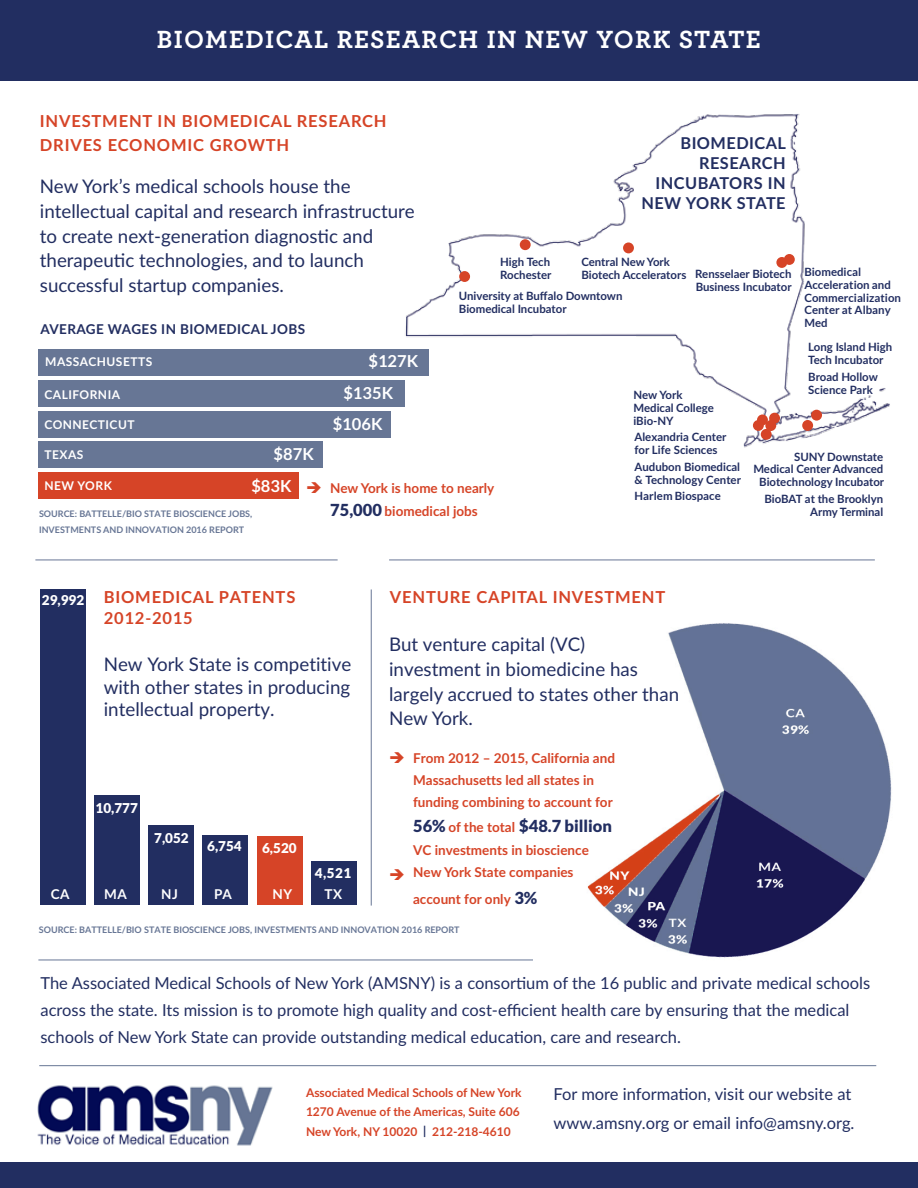
<style>
.page{position:relative;width:918px;height:1188px;background:#fff}
.page>*{position:absolute;margin:0;border:0;box-sizing:border-box;transform-origin:0 0}
.t1{font:700 26.1px "Archer";letter-spacing:.05em;color:#fff}
.t2{font:18.75px/24.8px "Lato";color:#222e61}
.t3{font:16.5px/27px "Lato";color:#222e61}
.t4{font:700 16.5px/21.6px "Lato";letter-spacing:.05em;color:#d64427}
.t5{font:900 16.5px "Lato";color:#222e61}
.t6{font:700 16.5px/32.4px "Lato";color:#fff}
.t7{font:700 16.35px/20.1px "Lato";letter-spacing:.03em;color:#222e61;text-align:right}
.t8{font:700 13.5px/21.8px "Lato";color:#d64427}
.t9{font:900 13.5px "Lato";color:#fff}
.t10{font:700 13.5px "Lato";letter-spacing:.03em;color:#222e61}
.t11{font:700 13.5px "Lato";letter-spacing:.04em;color:#fff}
.t12{font:700 12px/19.5px "Lato";color:#d64427}
.t13{font:700 12px "Lato";letter-spacing:.04em;color:#fff}
.t14{font:700 11.4px/12.9px "Lato";color:#222e61}
.t15{font:700 9px/16.5px "Lato";color:#677695}
.s1{font-weight:900;font-size:16.5px;color:#222e61}
.s2{font-weight:700;font-size:13.5px;color:#d64427}
.s3{color:#222e61}
</style>
<div class="page">
<img style="left:366px;top:114px;width:524px;height:334px">
<div style="left:811px;top:410px;width:11px;height:11px;background:#d64427;border-radius:50%"></div>
<div style="left:802px;top:420px;width:11px;height:11px;background:#d64427;border-radius:50%"></div>
<div style="left:761px;top:429px;width:11px;height:11px;background:#d64427;border-radius:50%"></div>
<div style="left:753px;top:420px;width:11px;height:11px;background:#d64427;border-radius:50%"></div>
<div style="left:757px;top:414px;width:11px;height:11px;background:#d64427;border-radius:50%"></div>
<div style="left:784px;top:254px;width:11px;height:11px;background:#d64427;border-radius:50%"></div>
<div style="left:459px;top:271px;width:11px;height:11px;background:#d64427;border-radius:50%"></div>
<div style="left:623px;top:242px;width:11px;height:11px;background:#d64427;border-radius:50%"></div>
<div style="left:520px;top:239px;width:11px;height:11px;background:#d64427;border-radius:50%"></div>
<div style="left:38px;top:473px;width:261px;height:26px;background:#d64427"></div>
<div style="left:38px;top:442px;width:285px;height:26px;background:#677695"></div>
<div style="left:38px;top:411px;width:353px;height:26px;background:#677695"></div>
<div style="left:38px;top:380px;width:367px;height:26px;background:#677695"></div>
<div style="left:38px;top:349px;width:391px;height:26px;background:#677695"></div>
<div style="left:311px;top:861px;width:46px;height:43px;background:#222e61"></div>
<div style="left:257px;top:836px;width:45px;height:68px;background:#d64427"></div>
<div style="left:203px;top:835px;width:45px;height:69px;background:#222e61"></div>
<div style="left:148px;top:825px;width:46px;height:79px;background:#222e61"></div>
<div style="left:94px;top:795px;width:46px;height:109px;background:#222e61"></div>
<div style="left:40px;top:589px;width:46px;height:315px;background:#222e61"></div>
<div style="left:0;top:0;width:918px;height:81px;background:#222e61"></div>
<hr style="left:39px;top:1065px;width:837px;height:1px;background:#677695">
<img style="left:37px;top:1085px;width:236px;height:61px">
<div style="left:0;top:1162px;width:918px;height:26px;background:#222e61"></div>
<hr style="left:38px;top:960px;width:837px;height:1px;background:#677695">
<hr style="left:35px;top:560px;width:303px;height:1px;background:#677695">
<hr style="left:389px;top:560px;width:486px;height:1px;background:#677695">
<hr style="left:371px;top:589px;width:1px;height:317px;background:#677695">
<div style="left:765px;top:420px;width:11px;height:11px;background:#d64427;border-radius:50%"></div>
<div style="left:769px;top:413px;width:11px;height:11px;background:#d64427;border-radius:50%"></div>
<div style="left:776px;top:257px;width:11px;height:11px;background:#d64427;border-radius:50%"></div>
<img style="left:534px;top:623px;width:358px;height:338px">
<h1 class="t1" style="left:157px;top:19px;width:606px">BIOMEDICAL RESEARCH IN NEW YORK STATE</h1>
<h3 class="t4" style="left:40px;top:109px;width:348px;line-height:24px">INVESTMENT IN BIOMEDICAL RESEARCH<br>DRIVES ECONOMIC GROWTH</h3>
<h2 class="t2" style="left:40px;top:173px;width:376px">New York’s medical schools house the intellectual capital and research infrastructure to create next-generation diagnostic and therapeutic technologies, and to launch successful startup companies.</h2>
<p class="t10" style="left:40px;top:319px;width:266px">AVERAGE WAGES IN BIOMEDICAL JOBS</p>
<h3 class="t7" style="left:641px;top:132px;width:146px">BIOMEDICAL<br>RESEARCH<br>INCUBATORS IN<br>NEW YORK STATE</h3>
<p class="t14" style="left:500px;top:255px;width:53px">High Tech<br>Rochester</p>
<p class="t14" style="left:581px;top:255px;width:106px">Central New York<br>Biotech Accelerators</p>
<p class="t14" style="left:459px;top:289px;width:165px">University at Buffalo Downtown<br>Biomedical Incubator</p>
<p class="t14" style="left:695px;top:267px;width:98px">Rensselaer Biotech<br>Business Incubator</p>
<p class="t14" style="left:804px;top:265px;width:98px">Biomedical<br>Acceleration and<br>Commercialization<br>Center at Albany<br>Med</p>
<h3 class="t6" style="left:343px;top:344px;width:76px;text-indent:25px">$127K $135K</h3>
<h3 class="t6" style="left:333px;top:407px;width:51px">$106K</h3>
<p class="t13" style="left:45px;top:353px;width:109px">MASSACHUSETTS</p>
<p class="t13" style="left:44px;top:385px;width:77px">CALIFORNIA</p>
<p class="t13" style="left:44px;top:416px;width:92px">CONNECTICUT</p>
<p class="t13" style="left:44px;top:446px;width:40px">TEXAS</p>
<p class="t13" style="left:44px;top:477px;width:69px">NEW YORK</p>
<h3 class="t6" style="left:274px;top:437px;width:42px">$87K</h3>
<h3 class="t6" style="left:251px;top:469px;width:42px">$83K</h3>
<p class="t8" style="left:306px;top:476px;width:190px;line-height:22.5px;text-align:center">➔ New York is home to nearly<br><span class="s1">75,000</span> biomedical jobs</p>
<p class="t15" style="left:39px;top:505px;width:215px">SOURCE: BATTELLE/BIO STATE BIOSCIENCE JOBS,<br>INVESTMENTS AND INNOVATION 2016 REPORT</p>
<p class="t14" style="left:633px;top:388px;width:82px">New York<br>Medical College iBio-NY</p>
<p class="t14" style="left:635px;top:430px;width:93px">Alexandria Center for Life Sciences</p>
<p class="t14" style="left:635px;top:460px;width:108px">Audubon Biomedical &amp; Technology Center</p>
<p class="t14" style="left:635px;top:489px;width:88px">Harlem Biospace</p>
<p class="t14" style="left:808px;top:340px;width:86px">Long Island High<br>Tech Incubator</p>
<p class="t14" style="left:808px;top:370px;width:71px">Broad Hollow<br>Science Park</p>
<p class="t14" style="left:753px;top:449px;width:132px;text-align:right">SUNY Downstate<br>Medical Center Advanced<br>Biotechnology Incubator</p>
<p class="t14" style="left:765px;top:492px;width:120px;text-align:right">BioBAT at the Brooklyn<br>Army Terminal</p>
<p class="t9" style="left:42px;top:592px;width:44px">29,992</p>
<h3 class="t4" style="left:104px;top:585px;width:193px">BIOMEDICAL PATENTS<br>2012-2015</h3>
<h2 class="t2" style="left:104px;top:653px;width:249px;line-height:22.5px;text-align:justify">New York State is competitive with other states in producing intellectual property.</h2>
<p class="t9" style="left:96px;top:800px;width:44px">10,777</p>
<p class="t9" style="left:154px;top:830px;width:36px">7,052</p>
<p class="t9" style="left:207px;top:838px;width:36px">6,754</p>
<p class="t9" style="left:262px;top:840px;width:36px">6,520</p>
<p class="t9" style="left:315px;top:865px;width:38px">4,521</p>
<p class="t11" style="left:51px;top:885px;width:20px">CA</p>
<p class="t11" style="left:104px;top:885px;width:24px">MA</p>
<p class="t11" style="left:161px;top:885px;width:18px">NJ</p>
<p class="t11" style="left:214px;top:885px;width:19px">PA</p>
<p class="t11" style="left:273px;top:885px;width:21px">NY</p>
<p class="t11" style="left:325px;top:885px;width:19px">TX</p>
<h3 class="t4" style="left:390px;top:585px;width:277px">VENTURE CAPITAL INVESTMENT</h3>
<h2 class="t2" style="left:389px;top:631px;width:292px">But venture capital (VC) investment in biomedicine has largely accrued to states other than<br>New York.</h2>
<p class="t8" style="left:413px;top:747px;width:203px">From 2012 – 2015, California and<br>Massachusetts led all states in funding combining to account for</p>
<h3 class="t5" style="left:413px;top:817px;width:200px">56% <span class="s2">of the total</span> $48.7 billion</h3>
<p class="t8" style="left:413px;top:839px;width:177px">VC investments in bioscience<br>New York State companies</p>
<p class="t8" style="left:413px;top:888px;width:126px">account for only <span class="s1">3%</span></p>
<p class="t15" style="left:39px;top:921px;width:422px">SOURCE: BATTELLE/BIO STATE BIOSCIENCE JOBS, INVESTMENTS AND INNOVATION 2016 REPORT</p>
<p class="t3" style="left:40px;top:969px;width:831px">The Associated Medical Schools of New York (AMSNY) is a consortium of the 16 public and private medical schools across the state. Its mission is to promote high quality and cost-efficient health care by ensuring that the medical schools of New York State can provide outstanding medical education, care and research.</p>
<p class="t12" style="left:306px;top:1082px;width:217px">Associated Medical Schools of New York<br>1270 Avenue of the Americas, Suite 606<br>New York, NY 10020 <span class="s3">|</span> 212-218-4610</p>
<h3 class="t3" style="left:554px;top:1079px;width:302px;line-height:29.2px">For more information, visit our website at www.amsny.org or email info@amsny.org.</h3>
</div>
